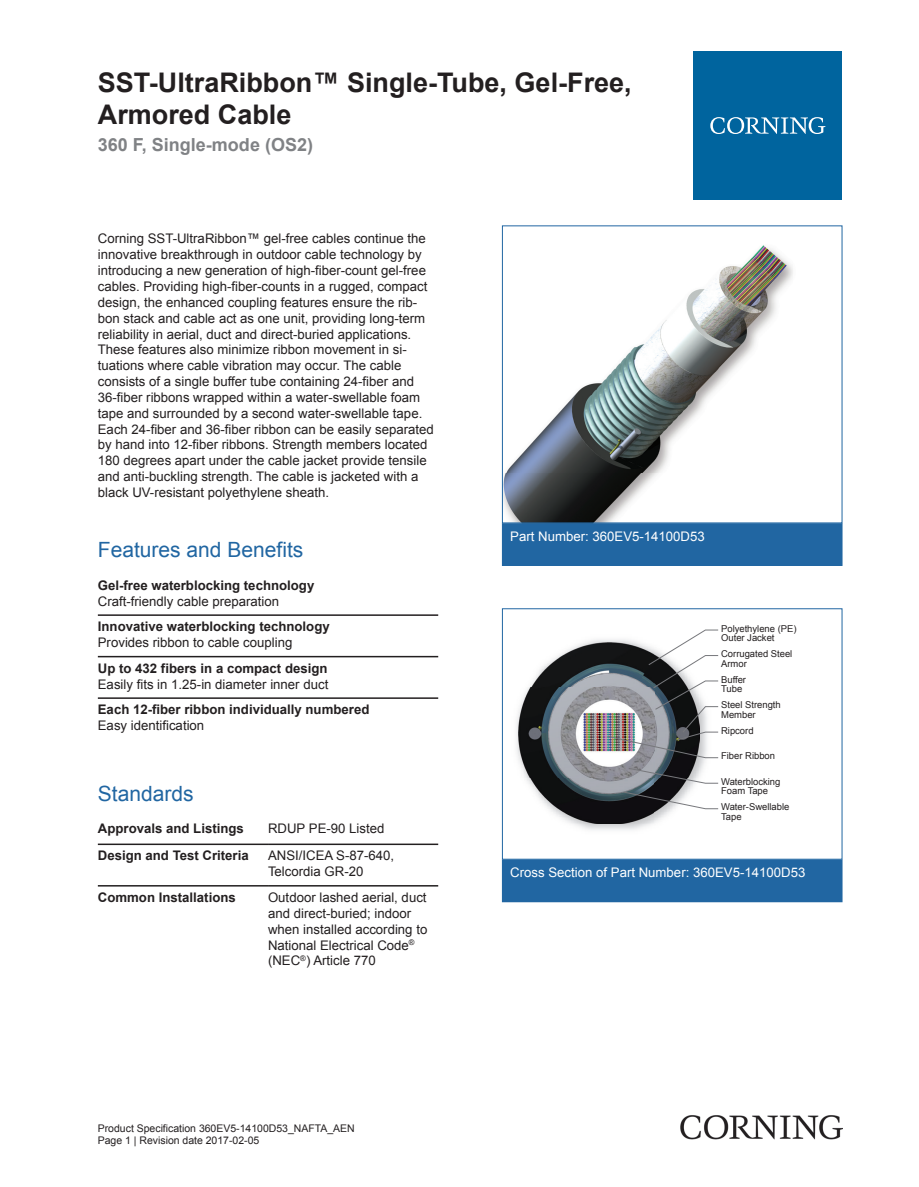
<style>
.page{position:relative;width:919px;height:1187px;background:#fff}
.page>*{position:absolute;margin:0;border:0;box-sizing:border-box;transform-origin:0 0}
.t1{font:700 27px/32.4px "Arial";color:#231f20}
.t2{font:21px "Arial";color:#2166a2}
.t3{font:700 18px "Arial";color:#808285}
.t4{font:13.2px/15.9px "Arial";color:#231f20}
.t5{font:700 13.2px "Arial";color:#231f20}
.t6{font:13.2px "Arial";color:#fff}
.t7{font:10.5px/12.6px "Arial";color:#231f20}
.t8{font:9.45px/9.4px "Arial";color:#231f20}
</style>
<div class="page">
<img style="left:504px;top:245px;width:289px;height:276px">
<div style="left:502px;top:523px;width:340px;height:42px;background:#2166a2"></div>
<div style="left:502px;top:523px;width:340px;height:43px;border:1px solid #2166a2"></div>
<img style="left:516px;top:639px;width:197px;height:191px">
<img style="left:518px;top:642px;width:181px;height:181px">
<svg style="left:606px;top:629px;width:112px;height:180px"></svg>
<div style="left:502px;top:608px;width:340px;height:251px;border:1px solid #2166a2"></div>
<div style="left:502px;top:859px;width:340px;height:42px;background:#2166a2"></div>
<div style="left:502px;top:859px;width:340px;height:43px;border:1px solid #2166a2"></div>
<hr style="left:98px;top:614px;width:340px;height:2px;background:#231f20">
<hr style="left:98px;top:656px;width:340px;height:1px;background:#231f20">
<hr style="left:98px;top:697px;width:340px;height:1px;background:#231f20">
<hr style="left:98px;top:843px;width:170px;height:2px;background:#231f20">
<hr style="left:268px;top:843px;width:170px;height:2px;background:#231f20">
<hr style="left:98px;top:885px;width:170px;height:1px;background:#231f20">
<hr style="left:268px;top:885px;width:170px;height:1px;background:#231f20">
<div style="left:693px;top:51px;width:149px;height:149px;background:#00649e"></div>
<svg style="left:710px;top:117px;width:115px;height:17px"></svg>
<img style="left:680px;top:1115px;width:162px;height:24px">
<h1 class="t1" style="left:98px;top:66px;width:535px">SST-UltraRibbon™ Single-Tube, Gel-Free,<br>Armored Cable</h1>
<h3 class="t3" style="left:98px;top:132px;width:217px">360 F, Single-mode (OS2)</h3>
<p class="t4" style="left:98px;top:231px;width:337px">Corning SST -UltraRibbon™ gel -free cables continue the innovative breakthrough in outdoor cable technology by introducing a new generation of high -fiber -count gel -free cables. Providing high -fiber -counts in a rugged, compact design, the enhanced coupling features ensure the rib&shy;bon stack and cable act as one unit, providing long -term reliability in aerial, duct and direct -buried applications.<br>These features also minimize ribbon movement in si&shy;tuations where cable vibration may occur. The cable consists of a single buffer tube containing 24 -fiber and<br>36 -fiber ribbons wrapped within a water -swellable foam tape and surrounded by a second water -swellable tape.<br>Each 24 -fiber and 36 -fiber ribbon can be easily separated by hand into 12 -fiber ribbons. Strength members located 180 degrees apart under the cable jacket provide tensile and anti -buckling strength. The cable is jacketed with a black UV -resistant polyethylene sheath.</p>
<h2 class="t2" style="left:98px;top:535px;width:207px">Features and Benefits</h2>
<p class="t5" style="left:98px;top:576px;width:218px">Gel-free waterblocking technology</p>
<p class="t4" style="left:98px;top:593px;width:183px">Craft-friendly cable preparation</p>
<p class="t5" style="left:98px;top:617px;width:233px">Innovative waterblocking technology</p>
<p class="t4" style="left:98px;top:634px;width:196px">Provides ribbon to cable coupling</p>
<p class="t5" style="left:98px;top:658px;width:231px">Up to 432 fibers in a compact design</p>
<p class="t4" style="left:98px;top:676px;width:232px">Easily fits in 1.25-in diameter inner duct</p>
<p class="t5" style="left:98px;top:700px;width:273px">Each 12-fiber ribbon individually numbered</p>
<p class="t4" style="left:98px;top:717px;width:108px">Easy identification</p>
<h2 class="t2" style="left:98px;top:779px;width:97px">Standards</h2>
<p class="t5" style="left:98px;top:819px;width:147px">Approvals and Listings</p>
<p class="t4" style="left:268px;top:820px;width:118px">RDUP PE-90 Listed</p>
<p class="t5" style="left:98px;top:846px;width:152px">Design and Test Criteria</p>
<p class="t4" style="left:268px;top:847px;width:128px">ANSI/ICEA S-87-640,<br>Telcordia GR-20</p>
<p class="t5" style="left:98px;top:888px;width:139px">Common Installations</p>
<p class="t4" style="left:268px;top:889px;width:161px">Outdoor lashed aerial, duct and direct-buried; indoor when installed according to<br>National Electrical Code<sup>® </sup>(NEC<sup>®</sup>) Article 770</p>
<p class="t7" style="left:98px;top:1121px;width:258px">Product Specification 360EV5-14100D53_NAFTA_AEN<br>Page 1 | Revision date 2017-02-05</p>
<p class="t6" style="left:510px;top:527px;width:196px">Part Number: 360EV5-14100D53</p>
<p class="t8" style="left:721px;top:623px;width:77px">Polyethylene (PE)<br>Outer Jacket</p>
<p class="t8" style="left:721px;top:649px;width:73px">Corrugated Steel<br>Armor</p>
<p class="t8" style="left:721px;top:674px;width:26px">Buffer<br>Tube</p>
<p class="t8" style="left:721px;top:700px;width:61px">Steel Strength<br>Member</p>
<p class="t8" style="left:721px;top:725px;width:34px">Ripcord</p>
<p class="t8" style="left:721px;top:751px;width:55px">Fiber Ribbon</p>
<p class="t8" style="left:721px;top:776px;width:61px">Waterblocking<br>Foam Tape</p>
<p class="t8" style="left:721px;top:802px;width:70px">Water-Swellable<br>Tape</p>
<p class="t6" style="left:510px;top:863px;width:296px">Cross Section of Part Number: 360EV5-14100D53</p>
</div>
